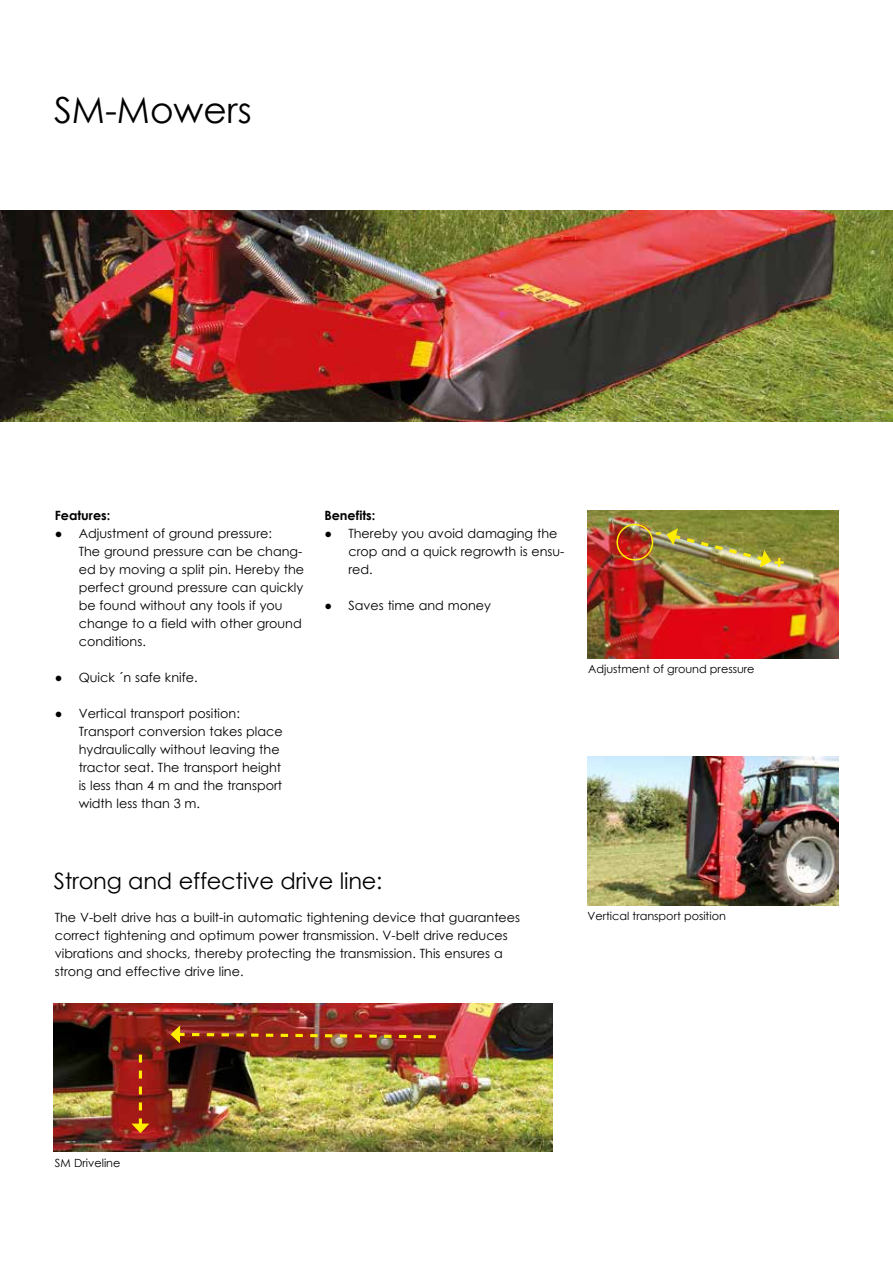
<style>
.page{position:relative;width:893px;height:1263px;background:#fff}
.page>*{position:absolute;margin:0;border:0;box-sizing:border-box;transform-origin:0 0}
.t1{font:36px "Century Gothic";color:#000}
.t2{font:22.5px "Century Gothic";letter-spacing:-.01em;color:#000}
.t3{font:700 18px "Arial";color:#ffed00}
.t4{font:12.75px/18px "Century Gothic";color:#000}
.t5{font:700 12.75px "Century Gothic";color:#000}
.t6{font:11.25px "Century Gothic";color:#000}
</style>
<div class="page">
<img style="left:588px;top:757px;width:250px;height:148px">
<img style="left:0;top:210px;width:893px;height:211px">
<img style="left:588px;top:511px;width:250px;height:148px">
<div style="left:616px;top:524px;width:37px;height:37px;border:2px solid #ffed00;border-radius:50%"></div>
<img style="left:666px;top:528px;width:105px;height:39px">
<img style="left:54px;top:1003px;width:499px;height:149px">
<svg style="left:131px;top:1054px;width:18px;height:79px"></svg>
<img style="left:170px;top:1025px;width:269px;height:18px">
<h1 class="t1" style="left:54px;top:85px;width:199px">SM-Mowers</h1>
<p class="t5" style="left:55px;top:505px;width:57px">Features:</p>
<p class="t4" style="left:79px;top:524px;width:227px;text-indent:-24px">● Adjustment of ground pressure:<br>The ground pressure can be chang&shy;ed by moving a split pin. Hereby the perfect ground pressure can quickly be found without any tools if you change to a field with other ground conditions.</p>
<p class="t4" style="left:55px;top:668px;width:144px">● Quick ´n safe knife.</p>
<p class="t4" style="left:79px;top:704px;width:205px;text-indent:-24px">● Vertical transport position:<br>Transport conversion takes place hydraulically without leaving the tractor seat. The transport height is less than 4 m and the transport width less than 3 m.</p>
<p class="t5" style="left:324px;top:506px;width:52px">Benefits:</p>
<p class="t4" style="left:348px;top:524px;width:218px;text-indent:-24px">● Thereby you avoid damaging the crop and a quick regrowth is ensu&shy;red.</p>
<p class="t4" style="left:324px;top:596px;width:168px">● Saves time and money</p>
<h3 class="t3" style="left:655px;top:520px;width:7px">-</h3>
<h3 class="t3" style="left:774px;top:551px;width:12px">+</h3>
<p class="t6" style="left:588px;top:661px;width:168px">Adjustment of ground pressure</p>
<h2 class="t2" style="left:54px;top:865px;width:330px">Strong and effective drive line:</h2>
<p class="t4" style="left:55px;top:908px;width:467px">The V-belt drive has a built-in automatic tightening device that guarantees</p>
<p class="t6" style="left:587px;top:908px;width:140px">Vertical transport position</p>
<p class="t4" style="left:55px;top:926px;width:455px">correct tightening and optimum power transmission. V-belt drive reduces vibrations and shocks, thereby protecting the transmission. This ensures a strong and effective drive line.</p>
<p class="t6" style="left:55px;top:1155px;width:67px">SM Driveline</p>
</div>
